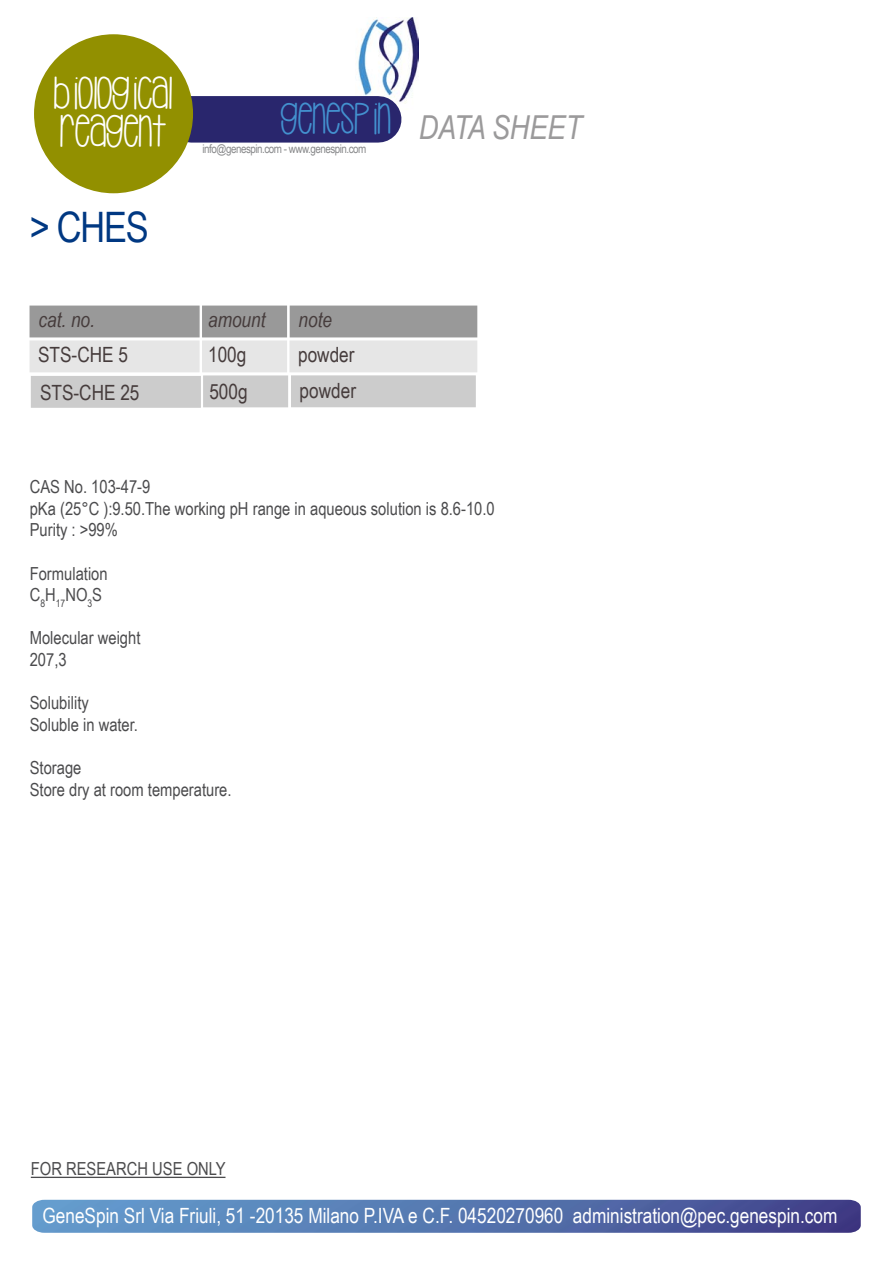
<style>
.page{position:relative;width:893px;height:1263px;background:#fff}
.page>*{position:absolute;margin:0;border:0;box-sizing:border-box;transform-origin:0 0}
.t1{font:46.5px/37.5px "Hello Casual";color:#fff}
.t2{font:42px "Arial Narrow";color:#003882}
.t3{font:italic 33px "Arial Narrow";color:#9b9a9b}
.t4{font:21px "Arial Narrow";color:#fff}
.t5{font:21px "Arial Narrow";color:#463c3c}
.t6{font:italic 21px "Arial Narrow";color:#463c3c}
.t7{font:18px/21.6px "Arial Narrow";color:#4b4b4d}
.t8{font:12px "Arial Narrow";letter-spacing:-.04em;color:#87888a}
</style>
<div class="page">
<img style="left:358px;top:17px;width:61px;height:94px">
<div style="left:191px;top:96px;width:187px;height:47px;background:#29266d"></div>
<img style="left:32px;top:1200px;width:829px;height:33px">
<div style="left:30px;top:306px;width:170px;height:31px;background:#999"></div>
<div style="left:202px;top:306px;width:85px;height:31px;background:#999"></div>
<div style="left:30px;top:340px;width:170px;height:32px;background:#e6e6e6;border:2px solid #e6e6e6"></div>
<div style="left:202px;top:340px;width:85px;height:32px;background:#e6e6e6;border:2px solid #e6e6e6"></div>
<div style="left:289px;top:340px;width:188px;height:32px;background:#e6e6e6;border:2px solid #e6e6e6"></div>
<div style="left:290px;top:306px;width:187px;height:31px;background:#999"></div>
<hr style="left:31px;top:1177px;width:194px;height:1px;background:#4b4b4d">
<div style="left:34px;top:34px;width:159px;height:159px;background:#929000;border-radius:50%"></div>
<div style="left:203px;top:375px;width:85px;height:32px;background:#ccc;border:2px solid #ccc"></div>
<div style="left:31px;top:376px;width:170px;height:32px;background:#ccc"></div>
<div style="left:291px;top:375px;width:185px;height:32px;background:#ccc;border:2px solid #ccc"></div>
<h1 class="t1" style="left:54px;top:76px;width:120px">BIOLOGICAL<br>REAGENT</h1>
<h2 class="t2" style="left:30px;top:196px;width:121px">&gt; CHES</h2>
<h3 class="t3" style="left:281px;top:105px;width:303px"><sup>GENESPIN</sup> DATA SHEET</h3>
<p class="t8" style="left:203px;top:140px;width:165px">info@genespin.com - www.genespin.com</p>
<p class="t6" style="left:38px;top:305px;width:58px">cat. no.</p>
<p class="t6" style="left:208px;top:305px;width:59px">amount</p>
<p class="t5" style="left:38px;top:339px;width:91px">STS-CHE 5</p>
<p class="t5" style="left:208px;top:339px;width:40px">100g</p>
<p class="t6" style="left:299px;top:305px;width:35px">note</p>
<p class="t5" style="left:298px;top:339px;width:58px">powder</p>
<p class="t5" style="left:40px;top:377px;width:101px">STS-CHE 25</p>
<p class="t5" style="left:209px;top:376px;width:40px">500g</p>
<p class="t5" style="left:300px;top:375px;width:58px">powder</p>
<p class="t7" style="left:30px;top:475px;width:467px">CAS No. 103-47-9<br>pKa (25°C ):9.50.The working pH range in aqueous solution is 8.6-10.0<br>Purity : &gt;99%</p>
<p class="t7" style="left:30px;top:562px;width:79px">Formulation<br>C<sub>8</sub>H<sub>17</sub>NO<sub>3</sub>S</p>
<p class="t7" style="left:30px;top:627px;width:112px">Molecular weight<br>207,3</p>
<p class="t7" style="left:30px;top:691px;width:110px">Solubility<br>Soluble in water.</p>
<p class="t7" style="left:30px;top:756px;width:203px">Storage<br>Store dry at room temperature.</p>
<p class="t7" style="left:31px;top:1157px;width:196px">FOR RESEARCH USE ONLY</p>
<p class="t4" style="left:43px;top:1200px;width:796px">GeneSpin Srl Via Friuli, 51 -20135 Milano P.IVA e C.F. 04520270960 administration@pec.genespin.com</p>
</div>
